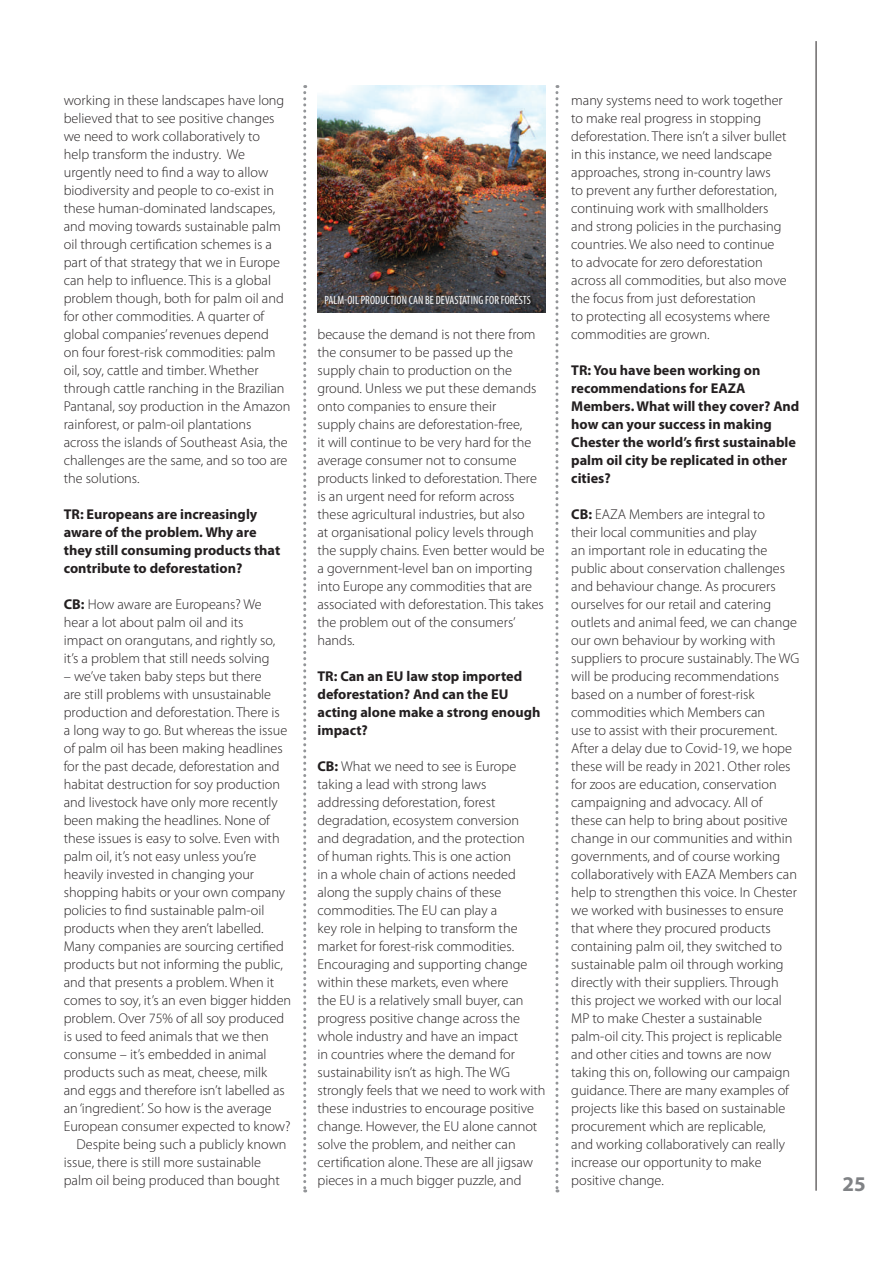
<style>
.page{position:relative;width:893px;height:1263px;background:#fff}
.page>*{position:absolute;margin:0;border:0;box-sizing:border-box;transform-origin:0 0}
.t1{font:700 21px "Myriad Pro";color:#808285}
.t2{font:300 14.25px/18px "Myriad Pro";color:#231f20}
.t3{font:700 14.25px/18px "Myriad Pro";color:#231f20}
.t4{font:condensed 12px "Myriad Pro";letter-spacing:.01em;color:#fff;scale:.94 1}
.s1{font-weight:700}
</style>
<div class="page">
<hr style="left:816px;top:41px;width:1px;height:1150px;background:#231f20">
<svg style="left:303px;top:85px;width:3px;height:1107px"></svg>
<svg style="left:555px;top:85px;width:3px;height:1107px"></svg>
<img style="left:317px;top:85px;width:228px;height:228px">
<p class="t2" style="left:64px;top:91px;width:228px">working in these landscapes have long believed that to see positive changes we need to work collaboratively to<br>help transform the industry. We urgently need to find a way to allow biodiversity and people to co-exist in these human-dominated landscapes, and moving towards sustainable palm oil through certification schemes is a part of that strategy that we in Europe can help to influence. This is a global problem though, both for palm oil and for other commodities. A quarter of global companies’ revenues depend<br>on four forest-risk commodities: palm oil, soy, cattle and timber. Whether through cattle ranching in the Brazilian Pantanal, soy production in the Amazon rainforest, or palm-oil plantations<br>across the islands of Southeast Asia, the challenges are the same, and so too are the solutions.</p>
<p class="t3" style="left:64px;top:505px;width:218px">TR: Europeans are increasingly aware of the problem. Why are they still consuming products that contribute to deforestation?</p>
<p class="t2" style="left:64px;top:595px;width:213px"><span class="s1">CB:</span> How aware are Europeans? We hear a lot about palm oil and its impact on orangutans, and rightly so, it’s a problem that still needs solving</p>
<p class="t2" style="left:64px;top:667px;width:199px">– we’ve taken baby steps but there</p>
<p class="t2" style="left:64px;top:685px;width:209px">are still problems with unsustainable</p>
<p class="t2" style="left:64px;top:703px;width:218px">production and deforestation. There is</p>
<p class="t2" style="left:64px;top:721px;width:225px">a long way to go. But whereas the issue</p>
<p class="t2" style="left:64px;top:739px;width:220px">of palm oil has been making headlines</p>
<p class="t2" style="left:64px;top:757px;width:217px">for the past decade, deforestation and</p>
<p class="t2" style="left:64px;top:775px;width:218px">habitat destruction for soy production</p>
<p class="t2" style="left:64px;top:793px;width:215px">and livestock have only more recently</p>
<p class="t2" style="left:64px;top:811px;width:208px">been making the headlines. None of</p>
<p class="t2" style="left:64px;top:829px;width:217px">these issues is easy to solve. Even with</p>
<p class="t2" style="left:64px;top:847px;width:194px">palm oil, it’s not easy unless you’re</p>
<p class="t2" style="left:64px;top:865px;width:192px">heavily invested in changing your</p>
<p class="t2" style="left:64px;top:883px;width:223px">shopping habits or your own company</p>
<p class="t2" style="left:64px;top:901px;width:202px">policies to find sustainable palm-oil</p>
<p class="t2" style="left:64px;top:919px;width:201px">products when they aren’t labelled.</p>
<p class="t2" style="left:64px;top:937px;width:222px">Many companies are sourcing certified</p>
<p class="t2" style="left:64px;top:955px;width:221px">products but not informing the public,</p>
<p class="t2" style="left:64px;top:973px;width:212px">and that presents a problem. When it</p>
<p class="t2" style="left:64px;top:991px;width:229px">comes to soy, it’s an even bigger hidden</p>
<p class="t2" style="left:64px;top:1009px;width:222px">problem. Over 75% of all soy produced</p>
<p class="t2" style="left:64px;top:1027px;width:206px">is used to feed animals that we then</p>
<p class="t2" style="left:64px;top:1045px;width:204px">consume – it’s embedded in animal</p>
<p class="t2" style="left:64px;top:1063px;width:205px">products such as meat, cheese, milk</p>
<p class="t2" style="left:64px;top:1081px;width:223px">and eggs and therefore isn’t labelled as</p>
<p class="t2" style="left:64px;top:1099px;width:210px">an ‘ingredient’. So how is the average</p>
<p class="t2" style="left:64px;top:1117px;width:228px">European consumer expected to know?</p>
<p class="t2" style="left:77px;top:1135px;width:212px">Despite being such a publicly known</p>
<p class="t2" style="left:64px;top:1153px;width:199px">issue, there is still more sustainable</p>
<p class="t2" style="left:64px;top:1171px;width:218px">palm oil being produced than bought</p>
<p class="t4" style="left:324px;top:292px;width:221px">PALM-OIL PRODUCTION CAN BE DEVASTATING FOR FORESTS</p>
<p class="t2" style="left:317px;top:325px;width:229px">because the demand is not there from the consumer to be passed up the supply chain to production on the ground. Unless we put these demands onto companies to ensure their<br>supply chains are deforestation-free,<br>it will continue to be very hard for the average consumer not to consume products linked to deforestation. There is an urgent need for reform across these agricultural industries, but also<br>at organisational policy levels through the supply chains. Even better would be a government-level ban on importing into Europe any commodities that are associated with deforestation. This takes the problem out of the consumers’ hands.</p>
<p class="t3" style="left:317px;top:667px;width:224px">TR: Can an EU law stop imported deforestation? And can the EU acting alone make a strong enough impact?</p>
<p class="t2" style="left:317px;top:757px;width:230px"><span class="s1">CB:</span> What we need to see is Europe taking a lead with strong laws addressing deforestation, forest degradation, ecosystem conversion<br>and degradation, and the protection<br>of human rights. This is one action<br>in a whole chain of actions needed along the supply chains of these commodities. The EU can play a<br>key role in helping to transform the market for forest-risk commodities.<br>Encouraging and supporting change within these markets, even where<br>the EU is a relatively small buyer, can progress positive change across the whole industry and have an impact<br>in countries where the demand for sustainability isn’t as high. The WG strongly feels that we need to work with these industries to encourage positive change. However, the EU alone cannot solve the problem, and neither can certification alone. These are all jigsaw pieces in a much bigger puzzle, and</p>
<p class="t2" style="left:571px;top:91px;width:217px">many systems need to work together to make real progress in stopping deforestation. There isn’t a silver bullet in this instance, we need landscape approaches, strong in-country laws<br>to prevent any further deforestation, continuing work with smallholders and strong policies in the purchasing countries. We also need to continue to advocate for zero deforestation across all commodities, but also move the focus from just deforestation<br>to protecting all ecosystems where commodities are grown.</p>
<p class="t3" style="left:571px;top:360px;width:230px">TR: You have been working on recommendations for EAZA<br>Members. What will they cover? And how can your success in making<br>Chester the world’s first sustainable palm oil city be replicated in other cities?</p>
<p class="t2" style="left:571px;top:505px;width:230px"><span class="s1">CB:</span> EAZA Members are integral to<br>their local communities and play<br>an important role in educating the public about conservation challenges and behaviour change. As procurers ourselves for our retail and catering outlets and animal feed, we can change our own behaviour by working with suppliers to procure sustainably. The WG will be producing recommendations based on a number of forest-risk commodities which Members can<br>use to assist with their procurement.<br>After a delay due to Covid-19, we hope these will be ready in 2021. Other roles for zoos are education, conservation campaigning and advocacy. All of<br>these can help to bring about positive change in our communities and within governments, and of course working collaboratively with EAZA Members can help to strengthen this voice. In Chester we worked with businesses to ensure that where they procured products containing palm oil, they switched to sustainable palm oil through working directly with their suppliers. Through this project we worked with our local MP to make Chester a sustainable palm-oil city. This project is replicable and other cities and towns are now taking this on, following our campaign guidance. There are many examples of projects like this based on sustainable procurement which are replicable,<br>and working collaboratively can really increase our opportunity to make positive change.</p>
<h1 class="t1" style="left:842px;top:1170px;width:25px">25</h1>
</div>
